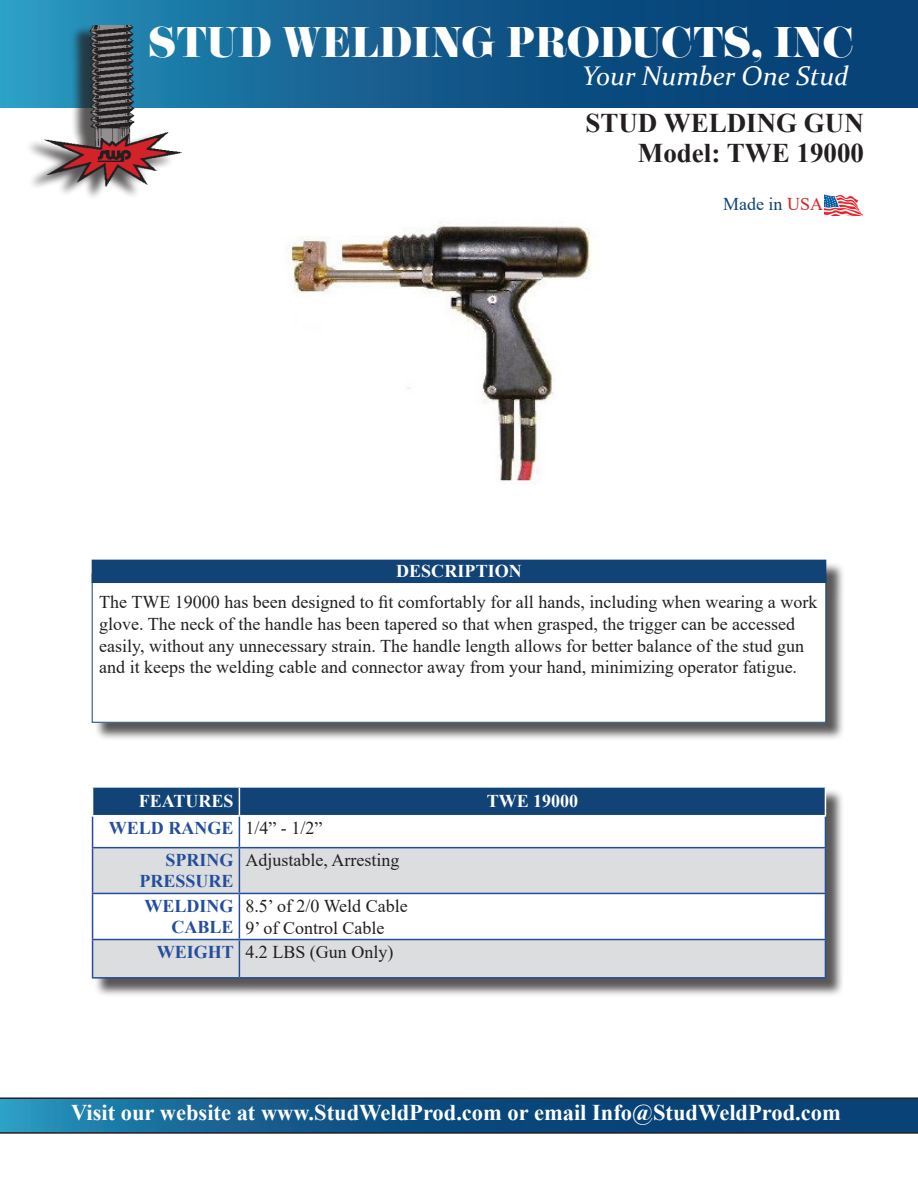
<style>
.page{position:relative;width:918px;height:1188px;background:#fff}
.page>*{position:absolute;margin:0;border:0;box-sizing:border-box;transform-origin:0 0}
.t1{font:37.5px "Eloquent JF Small Caps Pro";color:#fff}
.t2{font:700 27px "Times New Roman";color:#231f20}
.t3{font:italic 27px "Constantia";color:#fff}
.t4{font:700 22.5px "Times New Roman";color:#fff}
.t5{font:18px/21.6px "Times New Roman";color:#231f20}
.t6{font:700 18px "Times New Roman";color:#244e9c}
.t7{font:700 18px "Times New Roman";color:#fff}
.t8{font:18px "Times New Roman";color:#114376}
.s1{color:#d1232a}
</style>
<div class="page">
<svg style="left:0;top:0;width:918px;height:107px;background:#11588a"></svg>
<svg style="left:0;top:1097px;width:918px;height:37px;background:#165582"></svg>
<div style="left:94px;top:562px;width:751px;height:180px;background:#231f20;opacity:.75"></div>
<div style="left:92px;top:574px;width:734px;height:148px;background:#fff"></div>
<div style="left:92px;top:560px;width:734px;height:23px;background:#114376"></div>
<div style="left:94px;top:788px;width:751px;height:209px;background:#231f20;opacity:.75"></div>
<svg style="left:93px;top:816px;width:732px;height:31px"></svg>
<svg style="left:93px;top:848px;width:732px;height:129px;fill:#dcdddf"></svg>
<hr style="left:92px;top:816px;width:1px;height:31px;background:#244e9c">
<hr style="left:239px;top:816px;width:1px;height:31px;background:#244e9c">
<hr style="left:825px;top:816px;width:1px;height:31px;background:#244e9c">
<hr style="left:92px;top:847px;width:147px;height:1px;background:#244e9c">
<hr style="left:92px;top:848px;width:1px;height:45px;background:#244e9c">
<hr style="left:239px;top:847px;width:587px;height:1px;background:#244e9c">
<hr style="left:239px;top:848px;width:1px;height:45px;background:#244e9c">
<hr style="left:825px;top:848px;width:1px;height:45px;background:#244e9c">
<hr style="left:92px;top:893px;width:147px;height:1px;background:#244e9c">
<hr style="left:92px;top:894px;width:1px;height:45px;background:#244e9c">
<hr style="left:239px;top:893px;width:587px;height:1px;background:#244e9c">
<hr style="left:239px;top:894px;width:1px;height:45px;background:#244e9c">
<hr style="left:825px;top:894px;width:1px;height:45px;background:#244e9c">
<hr style="left:92px;top:939px;width:147px;height:1px;background:#244e9c">
<hr style="left:92px;top:940px;width:1px;height:37px;background:#244e9c">
<hr style="left:239px;top:939px;width:587px;height:1px;background:#244e9c">
<hr style="left:239px;top:940px;width:1px;height:37px;background:#244e9c">
<hr style="left:825px;top:940px;width:1px;height:37px;background:#244e9c">
<hr style="left:92px;top:977px;width:147px;height:2px;background:#244e9c">
<hr style="left:239px;top:977px;width:587px;height:2px;background:#244e9c">
<svg style="left:92px;top:787px;width:734px;height:28px;background:#18487a"></svg>
<hr style="left:92px;top:815px;width:147px;height:1px;background:#fff">
<hr style="left:239px;top:815px;width:587px;height:1px;background:#fff">
<img style="left:287px;top:221px;width:305px;height:262px">
<img style="left:825px;top:194px;width:37px;height:21px">
<div style="left:24px;top:25px;width:151px;height:177px;background:#231f20;opacity:.75"></div>
<img style="left:43px;top:26px;width:139px;height:163px">
<p class="t1" style="left:148px;top:17px;width:707px">STUD WELDING PRODUCTS, INC</p>
<p class="t3" style="left:582px;top:58px;width:268px">Your Number One Stud</p>
<p class="t2" style="left:585px;top:103px;width:280px">STUD WELDING GUN</p>
<p class="t2" style="left:638px;top:133px;width:228px">Model: TWE 19000</p>
<p class="t7" style="left:396px;top:558px;width:127px">DESCRIPTION</p>
<p class="t8" style="left:723px;top:191px;width:101px">Made in <span class="s1">USA</span></p>
<p class="t5" style="left:99px;top:591px;width:720px">The TWE 19000 has been designed to fit comfortably for all hands, including when wearing a work glove. The neck of the handle has been tapered so that when grasped, the trigger can be accessed easily, without any unnecessary strain. The handle length allows for better balance of the stud gun and it keeps the welding cable and connector away from your hand, minimizing operator fatigue.</p>
<p class="t7" style="left:139px;top:788px;width:96px">FEATURES</p>
<p class="t7" style="left:487px;top:788px;width:93px">TWE 19000</p>
<p class="t6" style="left:109px;top:815px;width:126px">WELD RANGE</p>
<p class="t5" style="left:245px;top:817px;width:78px">1/4” - 1/2”</p>
<p class="t6" style="left:165px;top:847px;width:70px">SPRING</p>
<p class="t6" style="left:139px;top:868px;width:96px">PRESSURE</p>
<p class="t5" style="left:245px;top:849px;width:155px">Adjustable, Arresting</p>
<p class="t6" style="left:144px;top:893px;width:91px">WELDING</p>
<p class="t6" style="left:171px;top:914px;width:64px">CABLE</p>
<p class="t5" style="left:245px;top:895px;width:164px">8.5’ of 2/0 Weld Cable</p>
<p class="t5" style="left:245px;top:916px;width:141px">9’ of Control Cable</p>
<p class="t6" style="left:157px;top:939px;width:79px">WEIGHT</p>
<p class="t5" style="left:245px;top:941px;width:149px">4.2 LBS (Gun Only)</p>
<p class="t4" style="left:71px;top:1097px;width:771px">Visit our website at www.StudWeldProd.com or email Info@StudWeldProd.com</p>
</div>
